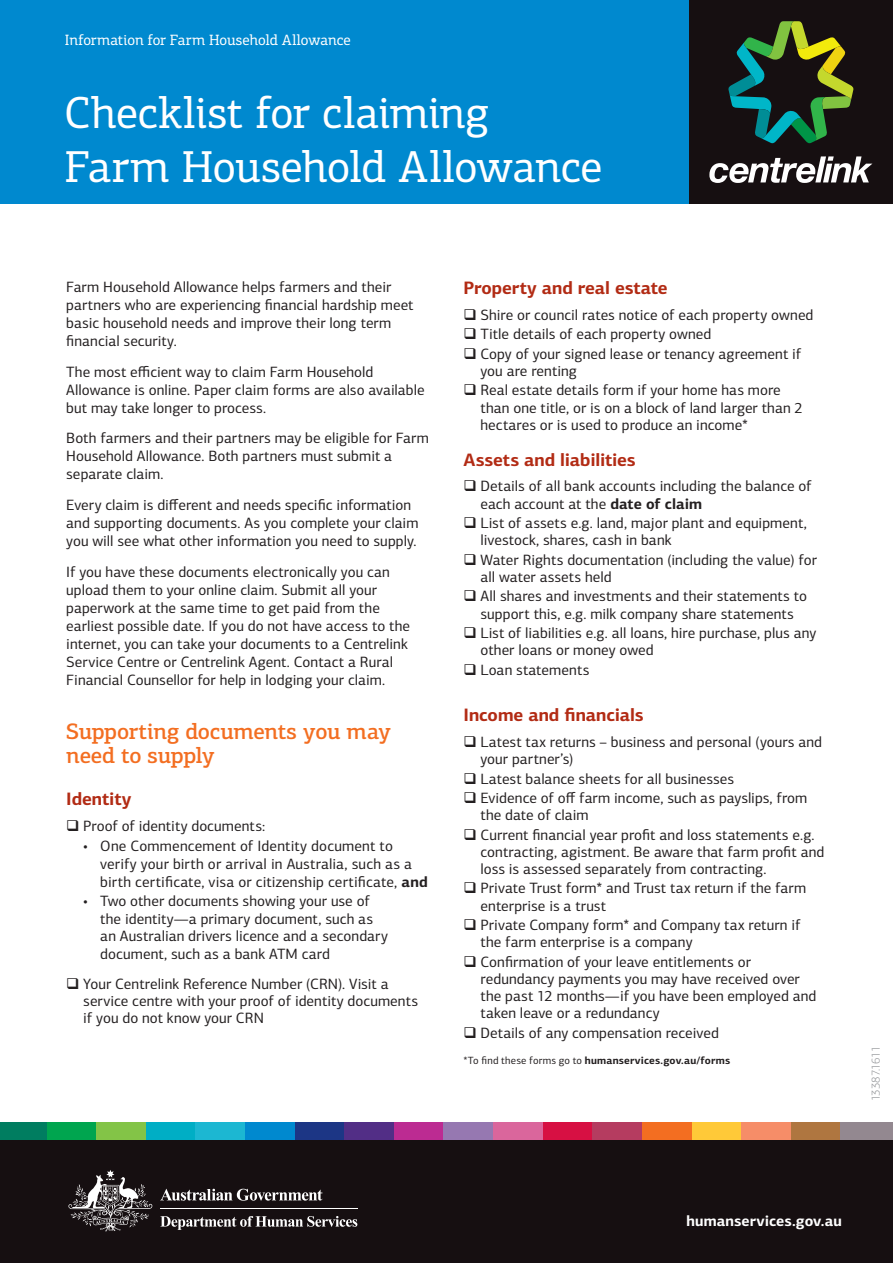
<style>
.page{position:relative;width:893px;height:1263px;background:#fff}
.page>*{position:absolute;margin:0;border:0;box-sizing:border-box;transform-origin:0 0}
.t1{font:45px/54px "PF Centro Slab Pro";letter-spacing:-.01em;color:#fff}
.t2{font:500 22.5px/24px "PF Centro Slab Pro";letter-spacing:-.015em;color:#f36e21}
.t3{font:700 18px "PF Centro Sans Pro";letter-spacing:-.005em;color:#b22b14}
.t4{font:15px/18px "PF Centro Sans Pro";color:#231f20}
.t5{font:15px "PF Centro Slab Pro";letter-spacing:-.01em;color:#fff}
.t6{font:700 15px "PF Centro Sans Pro";letter-spacing:.005em;color:#fff}
.t7{font:300 12px "PF Centro Sans Pro";letter-spacing:-.02em;color:#939598}
.t8{font:700 10.5px "PF Centro Sans Pro";letter-spacing:.015em;color:#231f20}
.s1{font-weight:700}
.s2{font-weight:400}
</style>
<div class="page">
<div style="left:0;top:0;width:689px;height:204px;background:#0089cf"></div>
<div style="left:0;top:1140px;width:893px;height:123px;background:#160f11"></div>
<div style="left:0;top:1123px;width:47px;height:17px;background:#007d60"></div>
<div style="left:47px;top:1123px;width:49px;height:17px;background:#00a54f"></div>
<div style="left:96px;top:1123px;width:50px;height:17px;background:#83c447"></div>
<div style="left:146px;top:1123px;width:50px;height:17px;background:#00aec5"></div>
<div style="left:196px;top:1123px;width:49px;height:17px;background:#1cb7d2"></div>
<div style="left:245px;top:1123px;width:50px;height:17px;background:#0089cf"></div>
<div style="left:295px;top:1123px;width:49px;height:17px;background:#1c3685"></div>
<div style="left:344px;top:1123px;width:50px;height:17px;background:#522e86"></div>
<div style="left:394px;top:1123px;width:50px;height:17px;background:#bc2b92"></div>
<div style="left:444px;top:1123px;width:49px;height:17px;background:#9678b1"></div>
<div style="left:493px;top:1123px;width:50px;height:17px;background:#da669c"></div>
<div style="left:543px;top:1123px;width:49px;height:17px;background:#d71043"></div>
<div style="left:592px;top:1123px;width:50px;height:17px;background:#b53c60"></div>
<div style="left:642px;top:1123px;width:50px;height:17px;background:#f36e21"></div>
<div style="left:692px;top:1123px;width:49px;height:17px;background:#ffc938"></div>
<div style="left:741px;top:1123px;width:50px;height:17px;background:#f68d68"></div>
<div style="left:791px;top:1123px;width:49px;height:17px;background:#af7640"></div>
<div style="left:840px;top:1123px;width:53px;height:17px;background:#938890"></div>
<svg style="left:160px;top:1189px;width:162px;height:12px"></svg>
<svg style="left:68px;top:1170px;width:84px;height:61px"></svg>
<hr style="left:160px;top:1208px;width:198px;height:1px;background:#fff">
<svg style="left:160px;top:1216px;width:197px;height:14px"></svg>
<div style="left:689px;top:0;width:204px;height:204px;background:#160f11"></div>
<svg style="left:728px;top:21px;width:126px;height:123px"></svg>
<svg style="left:709px;top:156px;width:163px;height:27px"></svg>
<p class="t5" style="left:64px;top:31px;width:288px">Information for Farm Household Allowance</p>
<h1 class="t1" style="left:64px;top:85px;width:539px">Checklist for claiming<br>Farm Household Allowance</h1>
<p class="t4" style="left:66px;top:278px;width:349px">Farm Household Allowance helps farmers and their partners who are experiencing financial hardship meet basic household needs and improve their long term financial security.</p>
<p class="t4" style="left:66px;top:363px;width:360px">The most efficient way to claim Farm Household<br>Allowance is online. Paper claim forms are also available but may take longer to process.</p>
<p class="t4" style="left:66px;top:429px;width:364px">Both farmers and their partners may be eligible for Farm<br>Household Allowance. Both partners must submit a separate claim.</p>
<p class="t4" style="left:66px;top:496px;width:354px">Every claim is different and needs specific information and supporting documents. As you complete your claim you will see what other information you need to supply.</p>
<p class="t4" style="left:66px;top:563px;width:345px">If you have these documents electronically you can upload them to your online claim. Submit all your paperwork at the same time to get paid from the earliest possible date. If you do not have access to the internet, you can take your documents to a Centrelink Service Centre or Centrelink Agent. Contact a Rural Financial Counsellor for help in lodging your claim.</p>
<h2 class="t2" style="left:66px;top:719px;width:326px">Supporting documents you may need to supply</h2>
<p class="t3" style="left:66px;top:787px;width:67px">Identity</p>
<p class="t4" style="left:83px;top:817px;width:183px">Proof of identity documents:</p>
<p class="t4" style="left:100px;top:837px;width:329px;text-indent:-17px">• One Commencement of Identity document to verify your birth or arrival in Australia, such as a birth certificate, visa or citizenship certificate, <span class="s1">and</span></p>
<p class="t4" style="left:100px;top:892px;width:289px;line-height:17.5px;text-indent:-17px">• Two other documents showing your use of the identity—a primary document, such as an Australian drivers licence and a secondary document, such as a bank ATM card</p>
<p class="t4" style="left:83px;top:975px;width:336px;line-height:17.2px">Your Centrelink Reference Number (CRN). Visit a service centre with your proof of identity documents if you do not know your CRN</p>
<p class="t3" style="left:463px;top:277px;width:206px">Property and real estate</p>
<p class="t4" style="left:480px;top:305px;width:334px;line-height:19.4px">Shire or council rates notice of each property owned<br>Title details of each property owned<br>Copy of your signed lease or tenancy agreement if</p>
<p class="t4" style="left:480px;top:361px;width:302px;line-height:19.4px">you are renting<br>Real estate details form if your home has more</p>
<p class="t4" style="left:480px;top:399px;width:324px;line-height:17.2px">than one title, or is on a block of land larger than 2 hectares or is used to produce an income*</p>
<p class="t3" style="left:463px;top:448px;width:174px">Assets and liabilities</p>
<p class="t4" style="left:480px;top:478px;width:333px;line-height:17.2px">Details of all bank accounts including the balance of each account at the <span class="s1">date of claim</span></p>
<p class="t4" style="left:480px;top:514px;width:328px;line-height:17.2px">List of assets e.g. land, major plant and equipment, livestock, shares, cash in bank</p>
<p class="t4" style="left:480px;top:551px;width:338px;line-height:17.2px">Water Rights documentation (including the value) for all water assets held</p>
<p class="t4" style="left:480px;top:588px;width:328px;line-height:17.2px">All shares and investments and their statements to support this, e.g. milk company share statements</p>
<p class="t4" style="left:480px;top:624px;width:337px;line-height:17.2px">List of liabilities e.g. all loans, hire purchase, plus any other loans or money owed</p>
<p class="t4" style="left:480px;top:660px;width:110px">Loan statements</p>
<p class="t3" style="left:463px;top:703px;width:182px">Income and financials</p>
<p class="t4" style="left:480px;top:733px;width:343px;line-height:17.2px">Latest tax returns – business and personal (yours and your partner’s)</p>
<p class="t4" style="left:480px;top:769px;width:328px;line-height:19.4px">Latest balance sheets for all businesses<br>Evidence of off farm income, such as payslips, from</p>
<p class="t4" style="left:480px;top:805px;width:336px;line-height:19.4px">the date of claim<br>Current financial year profit and loss statements e.g.</p>
<p class="t4" style="left:480px;top:843px;width:345px;line-height:17.2px">contracting, agistment. Be aware that farm profit and loss is assessed separately from contracting.</p>
<p class="t4" style="left:480px;top:880px;width:327px;line-height:17.2px">Private Trust form* and Trust tax return if the farm enterprise is a trust</p>
<p class="t4" style="left:480px;top:916px;width:321px;line-height:17.2px">Private Company form* and Company tax return if the farm enterprise is a company</p>
<p class="t4" style="left:480px;top:953px;width:337px;line-height:17.2px">Confirmation of your leave entitlements or redundancy payments you may have received over the past 12 months—if you have been employed and taken leave or a redundancy</p>
<p class="t4" style="left:480px;top:1024px;width:240px">Details of any compensation received</p>
<p class="t8" style="left:463px;top:1054px;width:268px"><span class="s2">*To find these forms go to</span> humanservices.gov.au/forms</p>
<p class="t7" style="left:869px;top:1101px;width:57px;rotate:-90deg">13387.1611</p>
<p class="t6" style="left:686px;top:1211px;width:157px">humanservices.gov.au</p>
</div>
